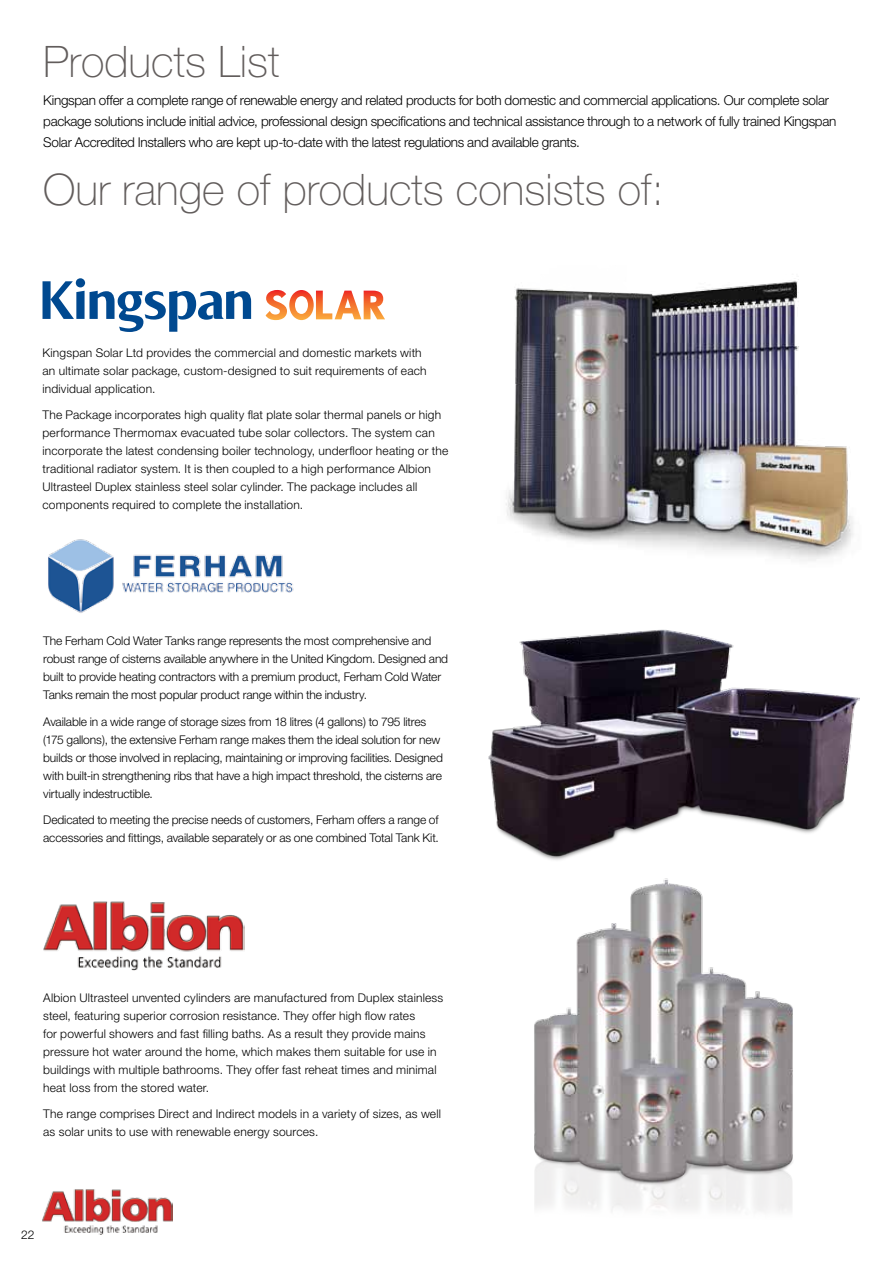
<style>
.page{position:relative;width:893px;height:1263px;background:#fff}
.page>*{position:absolute;margin:0;border:0;box-sizing:border-box;transform-origin:0 0}
.t1{font:100 43.5px "Helvetica Neue";color:#625d5c}
.t2{font:300 13.5px/21px "Helvetica Neue";letter-spacing:-.02em;color:#000}
.t3{font:300 12px/18px "Helvetica Neue";letter-spacing:.005em;color:#000}
</style>
<div class="page">
<img style="left:42px;top:1189px;width:130px;height:45px">
<svg style="left:43px;top:278px;width:208px;height:54px"></svg>
<svg style="left:266px;top:290px;width:119px;height:30px"></svg>
<img style="left:506px;top:279px;width:348px;height:282px">
<img style="left:43px;top:901px;width:201px;height:70px">
<img style="left:534px;top:878px;width:259px;height:334px">
<img style="left:488px;top:629px;width:372px;height:231px">
<img style="left:48px;top:539px;width:246px;height:74px">
<h1 class="t1" style="left:43px;top:37px;width:238px">Products List</h1>
<p class="t2" style="left:43px;top:89px;width:795px">Kingspan offer a complete range of renewable energy and related products for both domestic and commercial applications. Our complete solar package solutions include initial advice, professional design specifications and technical assistance through to a network of fully trained Kingspan<br>Solar Accredited Installers who are kept up-to-date with the latest regulations and available grants.</p>
<h1 class="t1" style="left:43px;top:165px;width:622px">Our range of products consists of:</h1>
<p class="t3" style="left:43px;top:343px;width:386px">Kingspan Solar Ltd provides the commercial and domestic markets with an ultimate solar package, custom-designed to suit requirements of each individual application.</p>
<p class="t3" style="left:43px;top:406px;width:407px">The Package incorporates high quality flat plate solar thermal panels or high performance Thermomax evacuated tube solar collectors. The system can incorporate the latest condensing boiler technology, underfloor heating or the traditional radiator system. It is then coupled to a high performance Albion Ultrasteel Duplex stainless steel solar cylinder. The package includes all components required to complete the installation.</p>
<p class="t3" style="left:43px;top:632px;width:406px">The Ferham Cold Water Tanks range represents the most comprehensive and robust range of cisterns available anywhere in the United Kingdom. Designed and built to provide heating contractors with a premium product, Ferham Cold Water Tanks remain the most popular product range within the industry.</p>
<p class="t3" style="left:43px;top:712px;width:401px">Available in a wide range of storage sizes from 18 litres (4 gallons) to 795 litres (175 gallons), the extensive Ferham range makes them the ideal solution for new builds or those involved in replacing, maintaining or improving facilities. Designed with built-in strengthening ribs that have a high impact threshold, the cisterns are virtually indestructible.</p>
<p class="t3" style="left:43px;top:811px;width:397px">Dedicated to meeting the precise needs of customers, Ferham offers a range of accessories and fittings, available separately or as one combined Total Tank Kit.</p>
<p class="t3" style="left:43px;top:988px;width:402px">Albion Ultrasteel unvented cylinders are manufactured from Duplex stainless steel, featuring superior corrosion resistance. They offer high flow rates<br>for powerful showers and fast filling baths. As a result they provide mains pressure hot water around the home, which makes them suitable for use in buildings with multiple bathrooms. They offer fast reheat times and minimal heat loss from the stored water.</p>
<p class="t3" style="left:43px;top:1105px;width:399px">The range comprises Direct and Indirect models in a variety of sizes, as well as solar units to use with renewable energy sources.</p>
<p class="t3" style="left:21px;top:1225px;width:15px">22</p>
</div>
